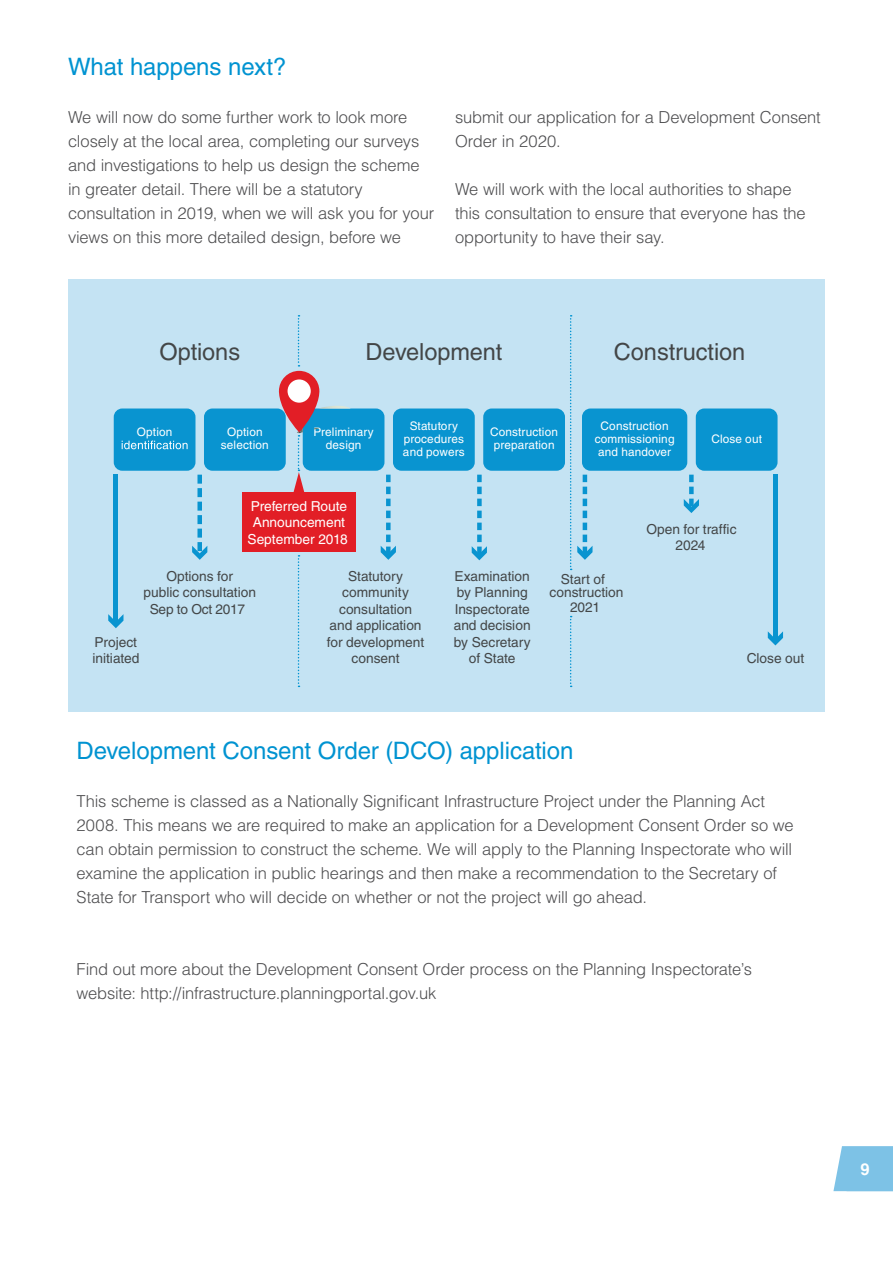
<style>
.page{position:relative;width:893px;height:1263px;background:#fff}
.page>*{position:absolute;margin:0;border:0;box-sizing:border-box;transform-origin:0 0}
.t1{font:24px "Helvetica LT Std";letter-spacing:-.005em;color:#0093d1}
.t2{font:23.55px "Helvetica LT Std";letter-spacing:-.005em;color:#434647}
.t3{font:300 16.5px/24px "Helvetica LT Std";letter-spacing:-.01em;color:#4d4d4f}
.t4{font:700 16.5px "Helvetica LT Std";color:#fff}
.t5{font:13.8px/16.5px "Helvetica LT Std";color:#434647;text-align:center}
.t6{font:13.8px/16.5px "Helvetica LT Std";color:#fff;text-align:center}
.t7{font:11.7px/12.8px "Helvetica LT Std";letter-spacing:.015em;color:#fff;text-align:center}
.s1{color:#a4a6a9}
</style>
<div class="page">
<div style="left:68px;top:280px;width:757px;height:432px;background:#c4e3f3"></div>
<div style="left:114px;top:408px;width:81px;height:63px;background:#0994d0;border-radius:8px"></div>
<svg style="left:122px;top:441px;width:66px;height:8px"></svg>
<div style="left:204px;top:408px;width:82px;height:63px;background:#0994d0;border-radius:8px"></div>
<div style="left:303px;top:408px;width:81px;height:63px;background:#0994d0;border-radius:8px"></div>
<div style="left:483px;top:408px;width:82px;height:63px;background:#0994d0;border-radius:8px"></div>
<div style="left:696px;top:408px;width:81px;height:63px;background:#0994d0;border-radius:8px"></div>
<div style="left:393px;top:408px;width:82px;height:63px;background:#0994d0;border-radius:8px"></div>
<div style="left:582px;top:408px;width:105px;height:63px;background:#0994d0;border-radius:8px"></div>
<hr style="left:114px;top:475px;width:4px;height:148px;background:#0994d0">
<svg style="left:108px;top:614px;width:15px;height:14px"></svg>
<div style="left:773px;top:475px;width:5px;height:165px;background:#0994d0"></div>
<svg style="left:768px;top:631px;width:15px;height:14px"></svg>
<div style="left:197px;top:475px;width:5px;height:9px;background:#0994d0"></div>
<div style="left:197px;top:488px;width:5px;height:9px;background:#0994d0"></div>
<div style="left:197px;top:502px;width:5px;height:9px;background:#0994d0"></div>
<div style="left:197px;top:515px;width:5px;height:9px;background:#0994d0"></div>
<div style="left:197px;top:529px;width:5px;height:9px;background:#0994d0"></div>
<div style="left:197px;top:542px;width:5px;height:9px;background:#0994d0"></div>
<svg style="left:192px;top:546px;width:15px;height:14px"></svg>
<svg style="left:684px;top:475px;width:15px;height:38px"></svg>
<svg style="left:381px;top:475px;width:15px;height:85px"></svg>
<img style="left:320px;top:406px;width:31px;height:3px">
<div style="left:242px;top:492px;width:114px;height:59px;background:#e21e26"></div>
<svg style="left:472px;top:475px;width:15px;height:85px"></svg>
<svg style="left:570px;top:315px;width:22px;height:255px"></svg>
<svg style="left:570px;top:616px;width:2px;height:71px"></svg>
<svg style="left:278px;top:315px;width:42px;height:177px"></svg>
<svg style="left:298px;top:555px;width:1px;height:132px"></svg>
<svg style="left:833px;top:1146px;width:60px;height:45px;background:#87c6e8"></svg>
<h1 class="t1" style="left:68px;top:53px;width:220px">What happens next?</h1>
<p class="t3" style="left:68px;top:105px;width:368px">We will now do some further work to look more closely at the local area, completing our surveys and investigations to help us design the scheme in greater detail. There will be a statutory consultation in 2019, when we will ask you for your views on this more detailed design, before we</p>
<p class="t3" style="left:455px;top:105px;width:367px">submit our application for a Development Consent<br>Order in 2020.</p>
<p class="t3" style="left:455px;top:177px;width:352px">We will work with the local authorities to shape this consultation to ensure that everyone has the opportunity to have their say.</p>
<h2 class="t2" style="left:159px;top:338px;width:82px">Options</h2>
<h2 class="t2" style="left:365px;top:338px;width:138px">Development</h2>
<h2 class="t2" style="left:614px;top:338px;width:133px">Construction</h2>
<p class="t7" style="left:403px;top:419px;width:63px">Statutory procedures and powers</p>
<p class="t7" style="left:595px;top:419px;width:81px">Construction commissioning and handover</p>
<p class="t7" style="left:137px;top:426px;width:37px">Option</p>
<p class="t7" style="left:221px;top:426px;width:49px">Option selection</p>
<p class="t7" style="left:313px;top:426px;width:62px"><span class="s1">P</span>reliminary design</p>
<p class="t7" style="left:490px;top:426px;width:69px">Construction preparation</p>
<p class="t7" style="left:711px;top:432px;width:52px">Close out</p>
<p class="t6" style="left:248px;top:497px;width:102px">Preferred Route<br>Announcement<br>September 2018</p>
<p class="t5" style="left:144px;top:567px;width:114px">Options for<br>public consultation<br>Sep to Oct 2017</p>
<p class="t5" style="left:92px;top:633px;width:48px;text-align:left">Project initiated</p>
<p class="t5" style="left:327px;top:567px;width:99px">Statutory community consultation and application for development consent</p>
<p class="t5" style="left:454px;top:567px;width:78px">Examination by Planning<br>Inspectorate and decision by Secretary of State</p>
<p class="t5" style="left:549px;top:573px;width:76px;line-height:13px">Start of construction</p>
<p class="t5" style="left:570px;top:599px;width:32px">2021</p>
<p class="t5" style="left:646px;top:521px;width:92px">Open for traffic<br>2024</p>
<p class="t5" style="left:747px;top:650px;width:59px">Close out</p>
<h1 class="t1" style="left:77px;top:737px;width:498px">Development Consent Order (DCO) application</h1>
<p class="t3" style="left:77px;top:789px;width:719px">This scheme is classed as a Nationally Significant Infrastructure Project under the Planning Act 2008. This means we are required to make an application for a Development Consent Order so we can obtain permission to construct the scheme. We will apply to the Planning Inspectorate who will examine the application in public hearings and then make a recommendation to the Secretary of State for Transport who will decide on whether or not the project will go ahead.</p>
<p class="t3" style="left:77px;top:957px;width:677px">Find out more about the Development Consent Order process on the Planning Inspectorate’s website: http://infrastructure.planningportal.gov.uk</p>
<p class="t4" style="left:860px;top:1159px;width:11px">9</p>
</div>
